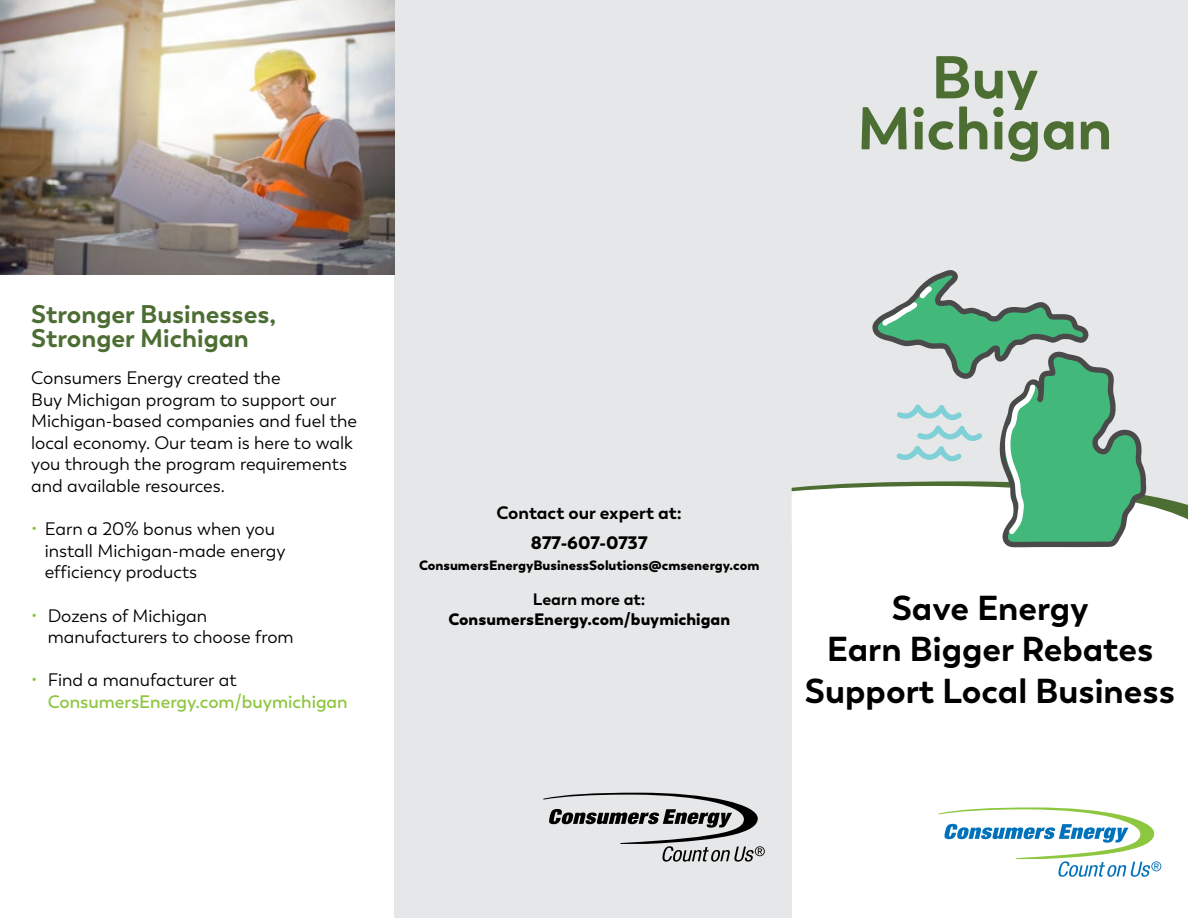
<style>
.page{position:relative;width:1188px;height:918px;background:#fff}
.page>*{position:absolute;margin:0;border:0;box-sizing:border-box;transform-origin:0 0}
.t1{font:700 60px/51px "Boston";color:#4d6e33;text-align:center}
.t2{font:700 34.5px/41.4px "Boston";color:#000;text-align:center}
.t3{font:700 25.5px/24px "Boston";color:#4d6e33}
.t4{font:18px/21.6px "Boston";color:#000}
.t5{font:600 18px/21.6px "Boston";color:#8dc63f}
.t6{font:700 18px "Boston";color:#000}
.t7{font:900 18px "Boston";color:#000}
.t8{font:900 16.5px "Boston";color:#000}
.t9{font:700 16.5px "Boston";color:#000}
.t10{font:900 13.5px "Boston";color:#000}
.s1{color:#8dc63f}
.s2{font-weight:400}
.s3{font-weight:400;color:#000}
</style>
<div class="page">
<div style="left:394px;top:0;width:398px;height:918px;background:#e6e7e8"></div>
<div style="left:781px;top:0;width:407px;height:538px;background:#e6e7e8"></div>
<svg style="left:792px;top:270px;width:396px;height:278px"></svg>
<svg style="left:939px;top:807px;width:222px;height:70px"></svg>
<svg style="left:543px;top:793px;width:222px;height:69px"></svg>
<img style="left:0;top:0;width:394px;height:275px">
<h3 class="t3" style="left:31px;top:302px;width:246px">Stronger Businesses,<br>Stronger Michigan</h3>
<p class="t4" style="left:31px;top:367px;width:327px">Consumers Energy created the<br>Buy Michigan program to support our Michigan-based companies and fuel the local economy. Our team is here to walk you through the program requirements and available resources.</p>
<p class="t4" style="left:45px;top:518px;width:242px;text-indent:-14px"><span class="s1">•</span> Earn a 20% bonus when you install Michigan-made energy efficiency products</p>
<p class="t4" style="left:48px;top:605px;width:248px;text-indent:-17px"><span class="s1">•</span> Dozens of Michigan manufacturers to choose from</p>
<p class="t5" style="left:48px;top:670px;width:302px;text-indent:-17px"><span class="s2">•</span> <span class="s3">Find a manufacturer at<br></span>ConsumersEnergy.com/buymichigan</p>
<h1 class="t1" style="left:857px;top:53px;width:257px">Buy<br>Michigan</h1>
<p class="t6" style="left:497px;top:501px;width:187px">Contact our expert at:</p>
<p class="t7" style="left:531px;top:531px;width:118px">877-607-0737</p>
<p class="t10" style="left:419px;top:556px;width:342px">ConsumersEnergyBusinessSolutions@cmsenergy.com</p>
<p class="t9" style="left:533px;top:589px;width:114px">Learn more at:</p>
<p class="t8" style="left:448px;top:608px;width:283px">ConsumersEnergy.com/buymichigan</p>
<h2 class="t2" style="left:805px;top:587px;width:372px">Save Energy<br>Earn Bigger Rebates<br>Support Local Business</h2>
</div>
